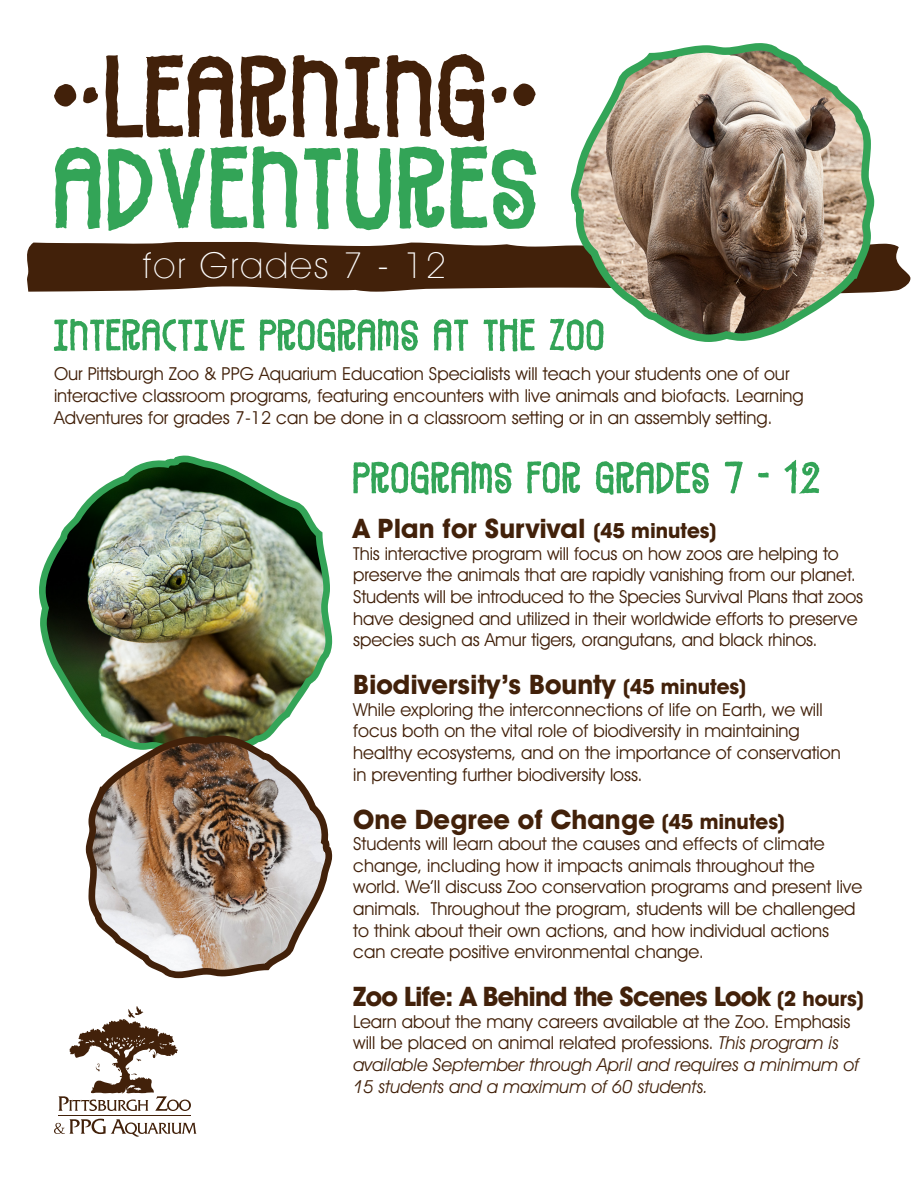
<style>
.page{position:relative;width:918px;height:1188px;background:#fff}
.page>*{position:absolute;margin:0;border:0;box-sizing:border-box;transform-origin:0 0}
.t1{font:54px "Very Merry";color:#33a457}
.t2{font:200 36px "Avant Garde IT Cby BT";letter-spacing:.06em;color:#fff}
.t3{font:700 27px "Avant Garde IT Cby BT";color:#42210a}
.t4{font:700 27px "Avant Garde IT Cby BT";letter-spacing:-.03em;color:#42210a}
.t5{font:18px/21.6px "Avant Garde IT Cby BT";color:#42210a}
.t6{font:italic 18px/21.6px "Avant Garde IT Cby BT";color:#42210a}
.s1{font-size:21px}
.s2{font-style:normal}
</style>
<div class="page">
<svg style="left:27px;top:242px;width:883px;height:50px;background:#563824"></svg>
<svg style="left:54px;top:54px;width:482px;height:177px"></svg>
<img style="left:39px;top:455px;width:294px;height:277px">
<img style="left:85px;top:732px;width:248px;height:247px">
<hr style="left:58px;top:1115px;width:133px;height:1px;background:#42210a">
<svg style="left:58px;top:1006px;width:133px;height:105px"></svg>
<svg style="left:54px;top:1119px;width:143px;height:18px"></svg>
<svg style="left:567px;top:43px;width:311px;height:299px"></svg>
<h2 class="t2" style="left:143px;top:244px;width:305px">for Grades 7 - 12</h2>
<h1 class="t1" style="left:54px;top:307px;width:554px">INTERACTIVE PROGRAMS AT THE ZOO</h1>
<p class="t5" style="left:54px;top:363px;width:751px">Our Pittsburgh Zoo &amp; PPG Aquarium Education Specialists will teach your students one of our interactive classroom programs, featuring encounters with live animals and biofacts. Learning<br>Adventures for grades 7-12 can be done in a classroom setting or in an assembly setting.</p>
<h1 class="t1" style="left:353px;top:450px;width:470px">PROGRAMS FOR GRADES 7 - 12</h1>
<h3 class="t3" style="left:353px;top:512px;width:365px">A Plan for Survival <span class="s1">(45 minutes)</span></h3>
<p class="t5" style="left:353px;top:542px;width:512px">This interactive program will focus on how zoos are helping to preserve the animals that are rapidly vanishing from our planet.<br>Students will be introduced to the Species Survival Plans that zoos have designed and utilized in their worldwide efforts to preserve species such as Amur tigers, orangutans, and black rhinos.</p>
<h3 class="t3" style="left:353px;top:668px;width:394px">Biodiversity’s Bounty <span class="s1">(45 minutes)</span></h3>
<p class="t5" style="left:353px;top:698px;width:489px">While exploring the interconnections of life on Earth, we will focus both on the vital role of biodiversity in maintaining healthy ecosystems, and on the importance of conservation in preventing further biodiversity loss.</p>
<h3 class="t3" style="left:353px;top:803px;width:433px">One Degree of Change <span class="s1">(45 minutes)</span></h3>
<p class="t5" style="left:353px;top:833px;width:511px">Students will learn about the causes and effects of climate change, including how it impacts animals throughout the world. We’ll discuss Zoo conservation programs and present live animals. Throughout the program, students will be challenged to think about their own actions, and how individual actions can create positive environmental change.</p>
<h3 class="t4" style="left:353px;top:980px;width:512px">Zoo Life: A Behind the Scenes Look <span class="s1">(2 hours)</span></h3>
<p class="t6" style="left:353px;top:1010px;width:507px"><span class="s2">Learn about the many careers available at the Zoo. Emphasis will be placed on animal related professions.</span> This program is available September through April and requires a minimum of 15 students and a maximum of 60 students.</p>
</div>
